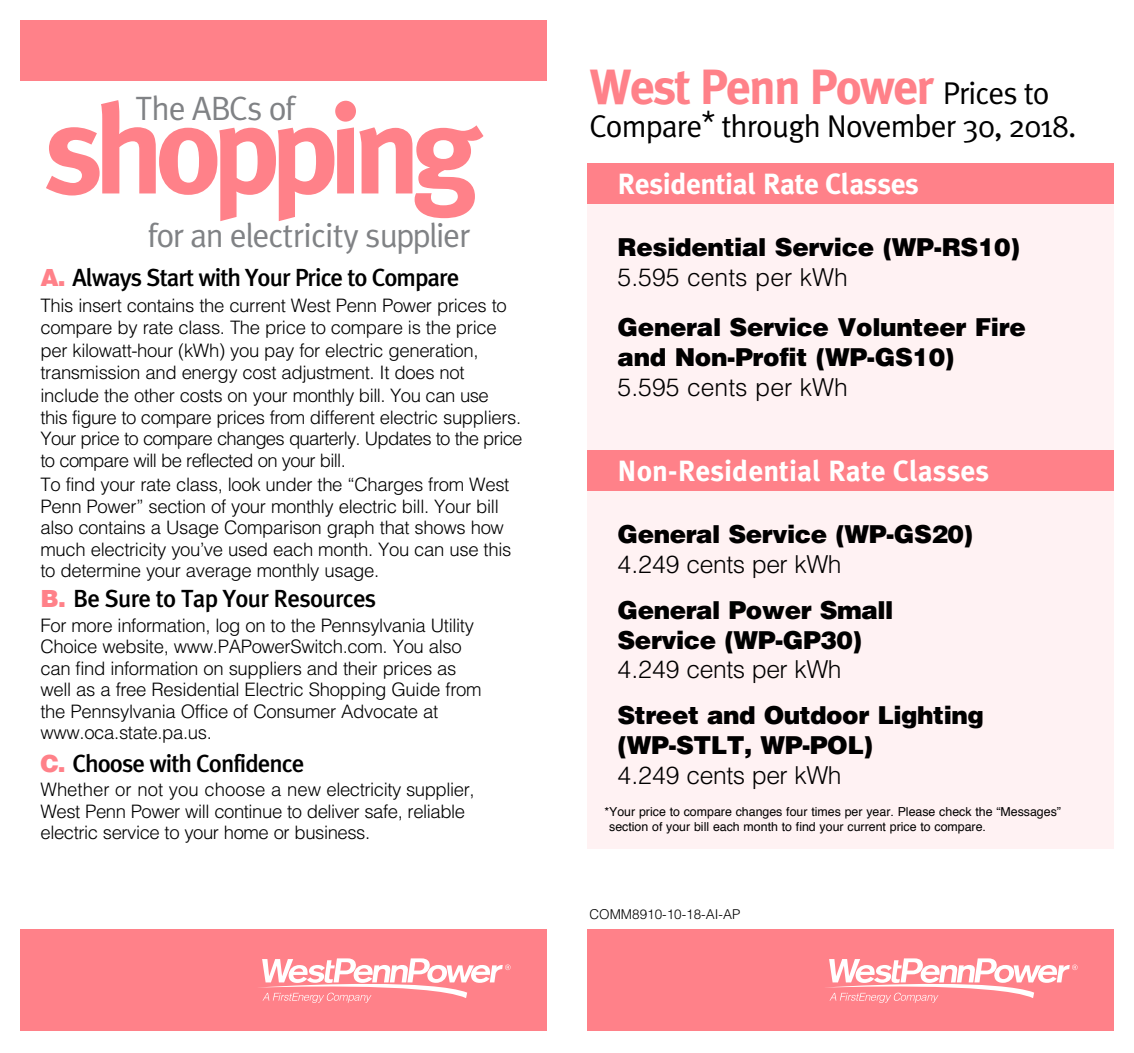
<style>
.page{position:relative;width:1134px;height:1053px;background:#fff}
.page>*{position:absolute;margin:0;border:0;box-sizing:border-box;transform-origin:0 0}
.t1{font:700 126px "Meta Plus";letter-spacing:-.08em;color:#ff8189}
.t2{font:700 49.5px "Meta Plus";letter-spacing:-.04em;color:#ff8189}
.t3{font:33.75px "Meta Plus Normal";letter-spacing:-.025em;color:#808285}
.t4{font:31.5px "Meta Plus Normal";letter-spacing:-.03em;color:#000}
.t5{font:700 29.25px "Meta Plus";color:#fff}
.t6{font:900 24.75px/29.7px "Helvetica";letter-spacing:-.02em;color:#000}
.t7{font:500 24.75px "Meta Plus";letter-spacing:-.04em;color:#000}
.t8{font:300 24.75px "Helvetica";letter-spacing:-.02em;color:#000}
.t9{font:300 24.75px "Helvetica";color:#000}
.t10{font:300 18.45px/21.4px "Helvetica";letter-spacing:-.02em;color:#000}
.t11{font:300 13.5px "Helvetica";color:#000}
.t12{font:12.38px/14.8px "Helvetica";color:#000}
.s1{font-family:"Helvetica";font-weight:900;font-size:23.62px;color:#ff8189}
.s2{font-family:"Meta Plus Normal";font-weight:400;font-size:31.5px;color:#000}
</style>
<div class="page">
<div style="left:20px;top:20px;width:527px;height:61px;background:#ff8189"></div>
<div style="left:20px;top:930px;width:527px;height:101px;background:#ff8189"></div>
<svg style="left:259px;top:958px;width:252px;height:45px"></svg>
<div style="left:587px;top:930px;width:527px;height:101px;background:#ff8189"></div>
<div style="left:587px;top:163px;width:527px;height:686px;background:#fff2f3"></div>
<div style="left:587px;top:163px;width:527px;height:41px;background:#ff8189"></div>
<div style="left:587px;top:451px;width:527px;height:40px;background:#ff8189"></div>
<svg style="left:826px;top:958px;width:252px;height:45px"></svg>
<h3 class="t3" style="left:135px;top:89px;width:161px">The ABCs of</h3>
<h1 class="t1" style="left:44px;top:77px;width:438px">shopping</h1>
<h3 class="t3" style="left:147px;top:216px;width:325px">for an electricity supplier</h3>
<h3 class="t7" style="left:40px;top:263px;width:420px"><span class="s1">A.</span> Always Start with Your Price to Compare</h3>
<p class="t10" style="left:40px;top:293px;width:484px;line-height:22.3px">This insert contains the current West Penn Power prices to compare by rate class. The price to compare is the price per kilowatt-hour (kWh) you pay for electric generation, transmission and energy cost adjustment. It does not include the other costs on your monthly bill. You can use<br>this figure to compare prices from different electric suppliers.<br>Your price to compare changes quarterly. Updates to the price to compare will be reflected on your bill.</p>
<p class="t10" style="left:40px;top:474px;width:472px">To find your rate class, look under the “Charges from West Penn Power” section of your monthly electric bill. Your bill also contains a Usage Comparison graph that shows how much electricity you’ve used each month. You can use this to determine your average monthly usage.</p>
<h3 class="t7" style="left:40px;top:585px;width:337px"><span class="s1">B.</span> Be Sure to Tap Your Resources</h3>
<p class="t10" style="left:40px;top:614px;width:443px">For more information, log on to the Pennsylvania Utility Choice website, www.PAPowerSwitch.com. You also can find information on suppliers and their prices as well as a free Residential Electric Shopping Guide from the Pennsylvania Office of Consumer Advocate at www.oca.state.pa.us.</p>
<h3 class="t7" style="left:40px;top:749px;width:265px"><span class="s1">C.</span> Choose with Confidence</h3>
<p class="t10" style="left:40px;top:778px;width:436px">Whether or not you choose a new electricity supplier,<br>West Penn Power will continue to deliver safe, reliable electric service to your home or business.</p>
<h2 class="t2" style="left:590px;top:58px;width:462px">West Penn Power <span class="s2">Prices to</span></h2>
<h3 class="t4" style="left:589px;top:108px;width:488px">Compare* through November 30, 2018.</h3>
<h3 class="t5" style="left:618px;top:167px;width:303px">Residential Rate Classes</h3>
<h3 class="t6" style="left:618px;top:232px;width:404px">Residential Service (WP-RS10)</h3>
<h3 class="t9" style="left:618px;top:262px;width:232px">5.595 cents per kWh</h3>
<h3 class="t6" style="left:618px;top:312px;width:410px">General Service Volunteer Fire and Non-Profit (WP-GS10)</h3>
<h3 class="t9" style="left:618px;top:371px;width:232px">5.595 cents per kWh</h3>
<h3 class="t5" style="left:618px;top:454px;width:373px">Non-Residential Rate Classes</h3>
<h3 class="t6" style="left:618px;top:519px;width:357px">General Service (WP-GS20)</h3>
<h3 class="t8" style="left:618px;top:549px;width:226px">4.249 cents per kWh</h3>
<h3 class="t6" style="left:618px;top:594px;width:277px">General Power Small<br>Service (WP-GP30)</h3>
<h3 class="t8" style="left:618px;top:654px;width:226px">4.249 cents per kWh</h3>
<h3 class="t6" style="left:618px;top:700px;width:368px">Street and Outdoor Lighting (WP-STLT, WP-POL)</h3>
<h3 class="t8" style="left:618px;top:759px;width:226px">4.249 cents per kWh</h3>
<p class="t12" style="left:609px;top:804px;width:453px;text-indent:-5px">*Your price to compare changes four times per year. Please check the “Messages” section of your bill each month to find your current price to compare.</p>
<p class="t11" style="left:590px;top:906px;width:152px">COMM8910-10-18-AI-AP</p>
</div>
